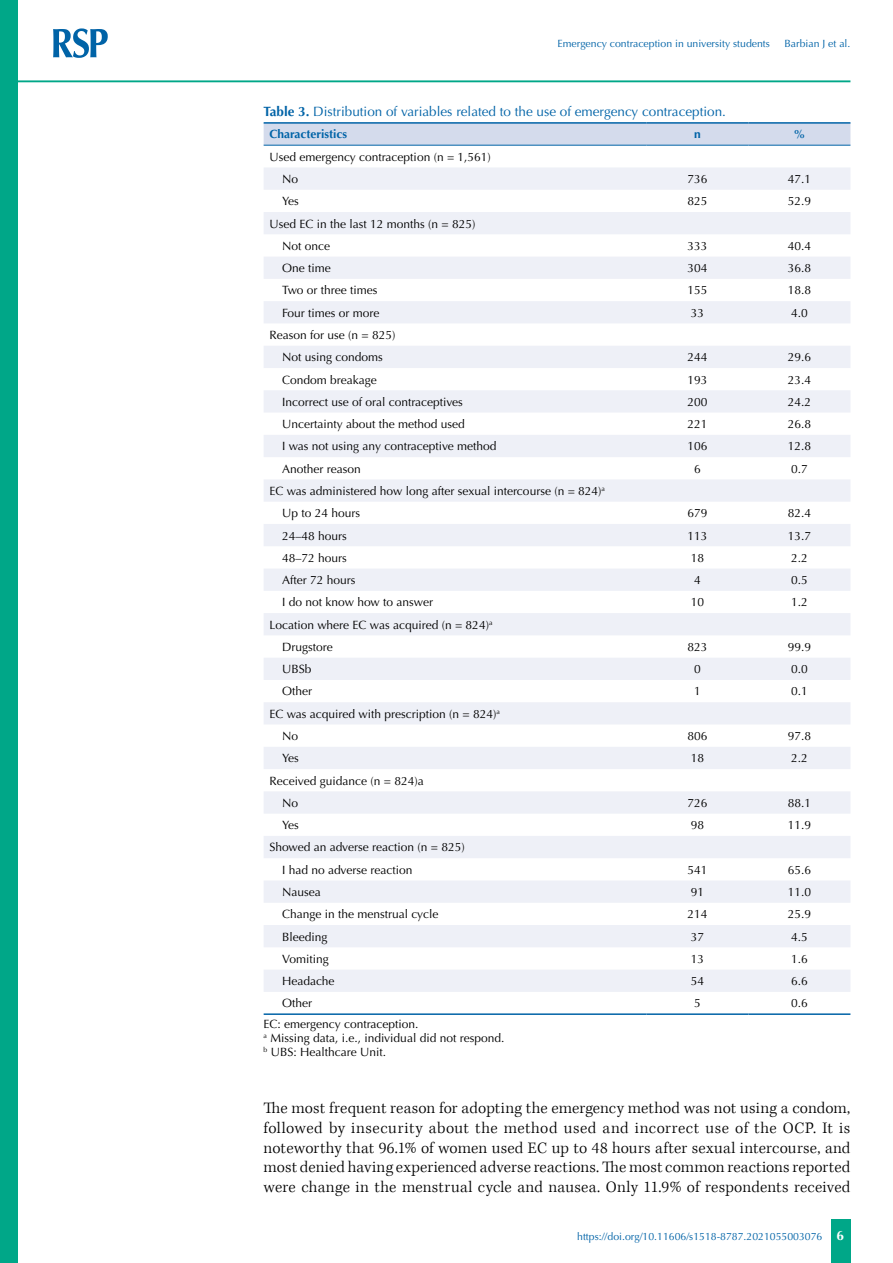
<style>
.page{position:relative;width:893px;height:1263px;background:#fff}
.page>*{position:absolute;margin:0;border:0;box-sizing:border-box;transform-origin:0 0}
.t1{font:300 16.5px/19.8px "Kepler Std";letter-spacing:.015em;color:#000;text-align:justify}
.t2{font:13.5px "Optima";color:#0063a7}
.t3{font:700 13.5px "Optima";color:#fff}
.t4{font:12px/22.4px "Optima";color:#000}
.t5{font:700 12px "Optima";color:#0063a7}
.t6{font:10.5px "Optima";color:#0063a7}
.s1{font-weight:700}
</style>
<div class="page">
<div style="left:831px;top:1220px;width:20px;height:43px;background:#00a788"></div>
<div style="left:0;top:0;width:18px;height:1263px;background:#00a788"></div>
<svg style="left:53px;top:28px;width:55px;height:30px"></svg>
<hr style="left:18px;top:80px;width:832px;height:2px;background:#00a788">
<div style="left:264px;top:124px;width:586px;height:21px;background:#d4dbec"></div>
<svg style="left:264px;top:168px;width:586px;height:824px;fill:#f0f2f8"></svg>
<hr style="left:264px;top:122px;width:382px;height:2px;background:#0063a7">
<hr style="left:646px;top:122px;width:102px;height:2px;background:#0063a7">
<hr style="left:748px;top:122px;width:102px;height:2px;background:#0063a7">
<hr style="left:264px;top:145px;width:382px;height:1px;background:#0063a7">
<hr style="left:646px;top:145px;width:102px;height:1px;background:#0063a7">
<hr style="left:748px;top:145px;width:102px;height:1px;background:#0063a7">
<hr style="left:264px;top:1013px;width:382px;height:2px;background:#0063a7">
<hr style="left:646px;top:1013px;width:102px;height:2px;background:#0063a7">
<hr style="left:748px;top:1013px;width:102px;height:2px;background:#0063a7">
<p class="t6" style="left:558px;top:37px;width:214px">Emergency contraception in university students</p>
<p class="t6" style="left:784px;top:37px;width:67px">Barbian J et al.</p>
<p class="t2" style="left:264px;top:104px;width:464px"><span class="s1">Table 3.</span> Distribution of variables related to the use of emergency contraception.</p>
<p class="t5" style="left:269px;top:127px;width:79px">Characteristics</p>
<p class="t5" style="left:694px;top:127px;width:8px">n</p>
<p class="t5" style="left:793px;top:127px;width:13px">%</p>
<p class="t4" style="left:282px;top:146px;width:210px;text-indent:-13px">Used emergency contraception (n = 1,561)<br>No</p>
<p class="t4" style="left:687px;top:168px;width:22px">736</p>
<p class="t4" style="left:788px;top:168px;width:25px">47.1</p>
<p class="t4" style="left:282px;top:190px;width:18px">Yes</p>
<p class="t4" style="left:687px;top:190px;width:22px">825</p>
<p class="t4" style="left:788px;top:190px;width:25px">52.9</p>
<p class="t4" style="left:282px;top:212px;width:195px;text-indent:-13px">Used EC in the last 12 months (n = 825)<br>Not once</p>
<p class="t4" style="left:687px;top:235px;width:22px">333</p>
<p class="t4" style="left:788px;top:235px;width:25px">40.4</p>
<p class="t4" style="left:282px;top:257px;width:50px">One time</p>
<p class="t4" style="left:687px;top:257px;width:22px">304</p>
<p class="t4" style="left:788px;top:257px;width:25px">36.8</p>
<p class="t4" style="left:282px;top:279px;width:97px">Two or three times</p>
<p class="t4" style="left:687px;top:279px;width:22px">155</p>
<p class="t4" style="left:788px;top:279px;width:25px">18.8</p>
<p class="t4" style="left:282px;top:302px;width:99px">Four times or more</p>
<p class="t4" style="left:691px;top:302px;width:15px">33</p>
<p class="t4" style="left:791px;top:302px;width:18px">4.0</p>
<p class="t4" style="left:269px;top:324px;width:127px;text-align:center">Reason for use (n = 825)<br>Not using condoms</p>
<p class="t4" style="left:687px;top:346px;width:22px">244</p>
<p class="t4" style="left:788px;top:346px;width:25px">29.6</p>
<p class="t4" style="left:282px;top:368px;width:96px">Condom breakage</p>
<p class="t4" style="left:687px;top:368px;width:22px">193</p>
<p class="t4" style="left:788px;top:368px;width:25px">23.4</p>
<p class="t4" style="left:282px;top:391px;width:182px">Incorrect use of oral contraceptives</p>
<p class="t4" style="left:687px;top:391px;width:22px">200</p>
<p class="t4" style="left:788px;top:391px;width:25px">24.2</p>
<p class="t4" style="left:282px;top:413px;width:184px">Uncertainty about the method used</p>
<p class="t4" style="left:687px;top:413px;width:22px">221</p>
<p class="t4" style="left:788px;top:413px;width:25px">26.8</p>
<p class="t4" style="left:282px;top:435px;width:216px">I was not using any contraceptive method</p>
<p class="t4" style="left:687px;top:435px;width:22px">106</p>
<p class="t4" style="left:788px;top:435px;width:25px">12.8</p>
<p class="t4" style="left:282px;top:458px;width:80px">Another reason</p>
<p class="t4" style="left:694px;top:458px;width:8px">6</p>
<p class="t4" style="left:791px;top:458px;width:18px">0.7</p>
<p class="t4" style="left:282px;top:480px;width:324px;text-indent:-13px">EC was administered how long after sexual intercourse (n = 824)<sup>a<br></sup>Up to 24 hours</p>
<p class="t4" style="left:687px;top:502px;width:22px">679</p>
<p class="t4" style="left:788px;top:502px;width:25px">82.4</p>
<p class="t4" style="left:282px;top:524px;width:66px">24–48 hours</p>
<p class="t4" style="left:687px;top:524px;width:22px">113</p>
<p class="t4" style="left:788px;top:524px;width:25px">13.7</p>
<p class="t4" style="left:282px;top:547px;width:66px">48–72 hours</p>
<p class="t4" style="left:691px;top:547px;width:15px">18</p>
<p class="t4" style="left:791px;top:547px;width:18px">2.2</p>
<p class="t4" style="left:282px;top:569px;width:75px">After 72 hours</p>
<p class="t4" style="left:694px;top:569px;width:8px">4</p>
<p class="t4" style="left:791px;top:569px;width:18px">0.5</p>
<p class="t4" style="left:282px;top:591px;width:152px">I do not know how to answer</p>
<p class="t4" style="left:691px;top:591px;width:15px">10</p>
<p class="t4" style="left:791px;top:591px;width:18px">1.2</p>
<p class="t4" style="left:282px;top:614px;width:212px;text-indent:-13px">Location where EC was acquired (n = 824)<sup>a<br></sup>Drugstore</p>
<p class="t4" style="left:687px;top:636px;width:22px">823</p>
<p class="t4" style="left:788px;top:636px;width:25px">99.9</p>
<p class="t4" style="left:282px;top:658px;width:31px">UBSb</p>
<p class="t4" style="left:694px;top:658px;width:8px">0</p>
<p class="t4" style="left:791px;top:658px;width:18px">0.0</p>
<p class="t4" style="left:282px;top:680px;width:31px">Other</p>
<p class="t4" style="left:694px;top:680px;width:8px">1</p>
<p class="t4" style="left:791px;top:680px;width:18px">0.1</p>
<p class="t4" style="left:282px;top:703px;width:219px;text-indent:-13px">EC was acquired with prescription (n = 824)<sup>a<br></sup>No</p>
<p class="t4" style="left:687px;top:725px;width:22px">806</p>
<p class="t4" style="left:788px;top:725px;width:25px">97.8</p>
<p class="t4" style="left:282px;top:747px;width:18px">Yes</p>
<p class="t4" style="left:691px;top:747px;width:15px">18</p>
<p class="t4" style="left:791px;top:747px;width:18px">2.2</p>
<p class="t4" style="left:282px;top:769px;width:143px;text-indent:-13px">Received guidance (n = 824)a<br>No</p>
<p class="t4" style="left:687px;top:792px;width:22px">726</p>
<p class="t4" style="left:788px;top:792px;width:25px">88.1</p>
<p class="t4" style="left:282px;top:814px;width:18px">Yes</p>
<p class="t4" style="left:691px;top:814px;width:15px">98</p>
<p class="t4" style="left:788px;top:814px;width:25px">11.9</p>
<p class="t4" style="left:282px;top:836px;width:184px;text-indent:-13px">Showed an adverse reaction (n = 825)<br>I had no adverse reaction</p>
<p class="t4" style="left:687px;top:859px;width:22px">541</p>
<p class="t4" style="left:788px;top:859px;width:25px">65.6</p>
<p class="t4" style="left:282px;top:881px;width:40px">Nausea</p>
<p class="t4" style="left:691px;top:881px;width:15px">91</p>
<p class="t4" style="left:788px;top:881px;width:25px">11.0</p>
<p class="t4" style="left:282px;top:903px;width:158px">Change in the menstrual cycle</p>
<p class="t4" style="left:687px;top:903px;width:22px">214</p>
<p class="t4" style="left:788px;top:903px;width:25px">25.9</p>
<p class="t4" style="left:282px;top:925px;width:47px">Bleeding</p>
<p class="t4" style="left:691px;top:925px;width:15px">37</p>
<p class="t4" style="left:791px;top:925px;width:18px">4.5</p>
<p class="t4" style="left:282px;top:948px;width:48px">Vomiting</p>
<p class="t4" style="left:691px;top:948px;width:15px">13</p>
<p class="t4" style="left:791px;top:948px;width:18px">1.6</p>
<p class="t4" style="left:282px;top:970px;width:54px">Headache</p>
<p class="t4" style="left:691px;top:970px;width:15px">54</p>
<p class="t4" style="left:791px;top:970px;width:18px">6.6</p>
<p class="t4" style="left:282px;top:992px;width:31px">Other</p>
<p class="t4" style="left:694px;top:992px;width:8px">5</p>
<p class="t4" style="left:791px;top:992px;width:18px">0.6</p>
<p class="t4" style="left:264px;top:1016px;width:242px;line-height:14.4px">EC: emergency contraception.<br><sup>a</sup> Missing data, i.e., individual did not respond. <sup>b</sup> UBS: Healthcare Unit.</p>
<p class="t1" style="left:264px;top:1098px;width:588px">The most frequent reason for adopting the emergency method was not using a condom, followed by insecurity about the method used and incorrect use of the OCP. It is noteworthy that 96.1% of women used EC up to 48 hours after sexual intercourse, and most denied having experienced adverse reactions. The most common reactions reported were change in the menstrual cycle and nausea. Only 11.9% of respondents received</p>
<p class="t6" style="left:577px;top:1230px;width:247px">https://doi.org/10.11606/s1518-8787.2021055003076</p>
<p class="t3" style="left:836px;top:1227px;width:9px">6</p>
</div>
